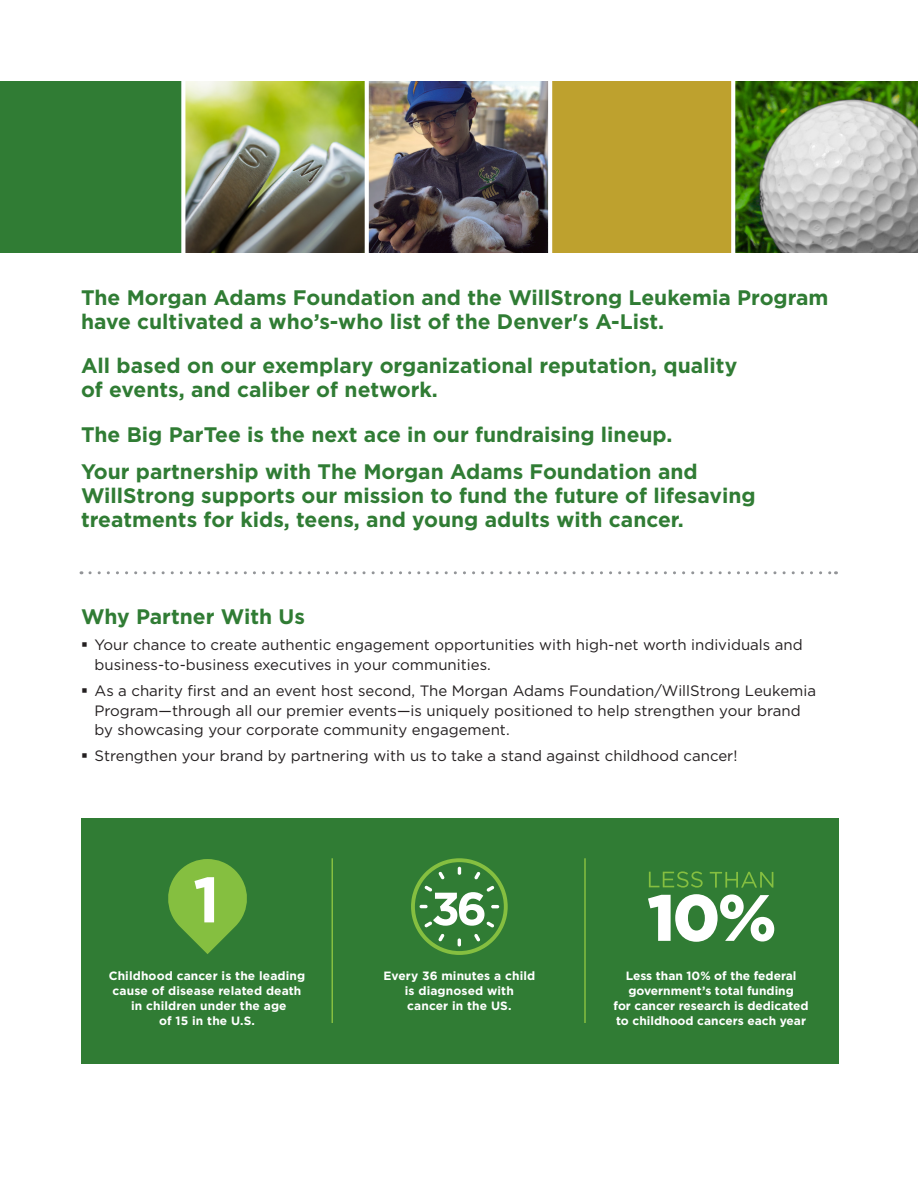
<style>
.page{position:relative;width:918px;height:1188px;background:#fff}
.page>*{position:absolute;margin:0;border:0;box-sizing:border-box;transform-origin:0 0}
.t1{font:700 64.2px "Gotham";color:#fff}
.t2{font:700 21px/24px "Gotham";color:#307c34}
.t3{font:15px/19.5px "Gotham";color:#231f20}
.t4{font:700 12px/15px "Gotham";letter-spacing:.01em;color:#fff;text-align:center}
</style>
<div class="page">
<img style="left:185px;top:81px;width:179px;height:171px">
<img style="left:735px;top:81px;width:183px;height:171px">
<div style="left:549px;top:81px;width:184px;height:171px;background:#bea12e"></div>
<img style="left:369px;top:81px;width:179px;height:171px">
<div style="left:0;top:81px;width:182px;height:171px;background:#307c34"></div>
<svg style="left:181px;top:81px;width:1px;height:172px"></svg>
<hr style="left:548px;top:81px;width:4px;height:180px;background:#fff">
<svg style="left:731px;top:81px;width:2px;height:172px"></svg>
<svg style="left:368px;top:81px;width:1px;height:172px"></svg>
<svg style="left:90px;top:571px;width:747px;height:3px"></svg>
<div style="left:81px;top:819px;width:757px;height:245px;background:#307c34"></div>
<svg style="left:710px;top:872px;width:63px;height:16px"></svg>
<svg style="left:649px;top:871px;width:54px;height:17px"></svg>
<svg style="left:648px;top:894px;width:126px;height:48px"></svg>
<svg style="left:168px;top:859px;width:79px;height:95px"></svg>
<svg style="left:411px;top:858px;width:97px;height:97px"></svg>
<hr style="left:332px;top:858px;width:1px;height:165px;background:#85bf40">
<hr style="left:584px;top:858px;width:2px;height:165px;background:#85bf40">
<p class="t2" style="left:81px;top:286px;width:749px">The Morgan Adams Foundation and the WillStrong Leukemia Program have cultivated a who’s-who list of the Denver's A-List.</p>
<p class="t2" style="left:81px;top:354px;width:658px">All based on our exemplary organizational reputation, quality of events, and caliber of network.</p>
<p class="t2" style="left:81px;top:422px;width:593px">The Big ParTee is the next ace in our fundraising lineup.</p>
<p class="t2" style="left:81px;top:460px;width:676px">Your partnership with The Morgan Adams Foundation and<br>WillStrong supports our mission to fund the future of lifesaving treatments for kids, teens, and young adults with cancer.</p>
<p class="t2" style="left:81px;top:604px;width:225px">Why Partner With Us</p>
<p class="t3" style="left:94px;top:635px;width:710px;text-indent:-14px">▪ Your chance to create authentic engagement opportunities with high-net worth individuals and business-to-business executives in your communities.</p>
<p class="t3" style="left:94px;top:681px;width:723px;text-indent:-14px">▪ As a charity first and an event host second, The Morgan Adams Foundation/WillStrong Leukemia<br>Program—through all our premier events—is uniquely positioned to help strengthen your brand by showcasing your corporate community engagement.</p>
<p class="t3" style="left:81px;top:746px;width:658px">▪ Strengthen your brand by partnering with us to take a stand against childhood cancer!</p>
<p class="t1" style="left:193px;top:857px;width:29px">1</p>
<p class="t4" style="left:109px;top:968px;width:198px">Childhood cancer is the leading cause of disease related death in children under the age<br>of 15 in the U.S.</p>
<p class="t4" style="left:383px;top:968px;width:153px">Every 36 minutes a child is diagnosed with cancer in the US.</p>
<p class="t4" style="left:614px;top:968px;width:197px">Less than 10% of the federal government’s total funding<br>for cancer research is dedicated to childhood cancers each year</p>
</div>
